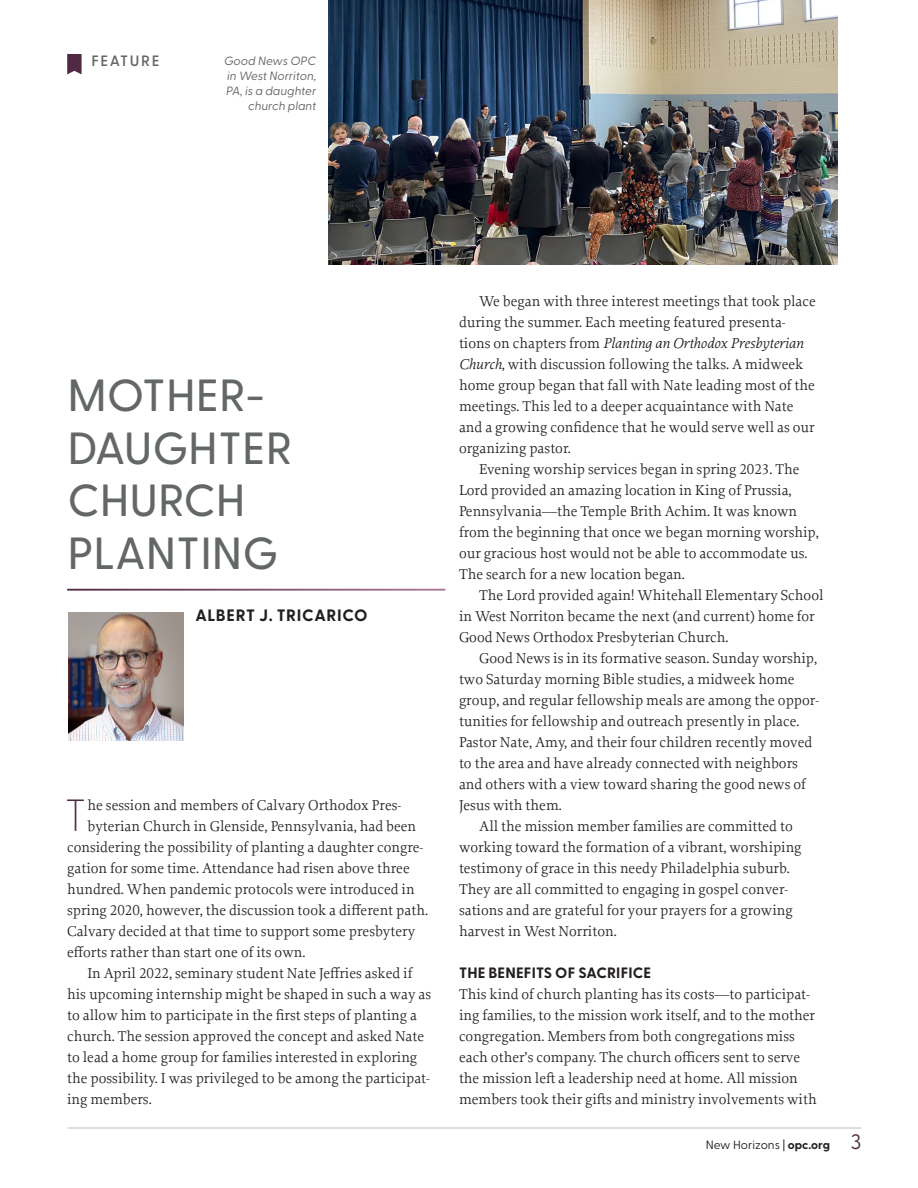
<style>
.page{position:relative;width:918px;height:1188px;background:#fff}
.page>*{position:absolute;margin:0;border:0;box-sizing:border-box;transform-origin:0 0}
.Title_-_Article{font:500 45px/52.5px "Greycliff CF";color:#646768}
.Main_-_First{font:100 45px "Greycliff CF";color:#502a42}
.Main_-_Author{font:700 16.5px "Greycliff CF";letter-spacing:.035em;color:#231f20}
.Main_Style{font:15px/21px "Proforma";color:#231f20}
.Main_-_First-2{font:15px "Proforma";color:#231f20}
.Main_-_First_para_after_subhead{font:15px/21px "Proforma";color:#231f20}
.Main_-_Subhead{font:700 15px "Greycliff CF";letter-spacing:.01em;color:#231f20}
.Feature_-_Eyebrow{font:600 15px "Greycliff CF";letter-spacing:.11em;color:#646768}
.Photo_Caption{font:italic 12px/15px "Greycliff CF";color:#636366;text-align:right}
.Folio{font:12px "Greycliff CF";color:#231f20}
.s1{font-style:italic}
.s2{font-weight:700}
.s3{font-size:21px;color:#502a42}
</style>
<div class="page">
<hr style="left:68px;top:1128px;width:793px;height:1px;background:#bcbdc0">
<img style="left:68px;top:612px;width:116px;height:128px">
<svg style="left:67px;top:54px;width:15px;height:20px"></svg>
<img style="left:328px;top:0;width:509px;height:265px">
<p class="Feature_-_Eyebrow" style="left:91px;top:50px;width:70px">FEATURE</p>
<p class="Photo_Caption" style="left:224px;top:52px;width:94px">Good News OPC in West Norriton,<br>PA, is a daughter church plant</p>
<p class="Title_-_Article" style="left:67px;top:366px;width:226px">MOTHER-<br>DAUGHTER<br>CHURCH<br>PLANTING</p>
<p class="Main_-_Author" style="left:195px;top:603px;width:174px">ALBERT J. TRICARICO</p>
<p class="Main_-_First" style="left:64px;top:782px;width:25px">T</p>
<p class="Main_-_First-2" style="left:87px;top:796px;width:315px">he session and members of Calvary Orthodox Pres-</p>
<p class="Main_-_First-2" style="left:87px;top:817px;width:330px">byterian Church in Glenside, Pennsylvania, had been</p>
<p class="Main_-_First-2" style="left:67px;top:838px;width:358px">considering the possibility of planting a daughter congre-</p>
<p class="Main_-_First-2" style="left:67px;top:859px;width:344px">gation for some time. Attendance had risen above three</p>
<p class="Main_-_First-2" style="left:67px;top:880px;width:349px">hundred. When pandemic protocols were introduced in</p>
<p class="Main_-_First-2" style="left:67px;top:901px;width:362px">spring 2020, however, the discussion took a different path.</p>
<p class="Main_-_First-2" style="left:67px;top:922px;width:350px">Calvary decided at that time to support some presbytery</p>
<p class="Main_-_First-2" style="left:67px;top:943px;width:240px">efforts rather than start one of its own.</p>
<p class="Main_Style" style="left:67px;top:962px;width:366px;text-indent:20px">In April 2022, seminary student Nate Jeffries asked if his upcoming internship might be shaped in such a way as to allow him to participate in the first steps of planting a church. The session approved the concept and asked Nate to lead a home group for families interested in exploring the possibility. I was privileged to be among the participat&shy;ing members.</p>
<p class="Main_Style" style="left:459px;top:290px;width:358px;text-indent:20px">We began with three interest meetings that took place during the summer. Each meeting featured presenta&shy;tions on chapters from <span class="s1">Planting an Orthodox Presbyterian Church</span>, with discussion following the talks. A midweek home group began that fall with Nate leading most of the meetings. This led to a deeper acquaintance with Nate and a growing confidence that he would serve well as our organizing pastor.</p>
<p class="Main_Style" style="left:459px;top:458px;width:361px;text-indent:20px">Evening worship services began in spring 2023. The Lord provided an amazing location in King of Prussia, Pennsylvania—the Temple Brith Achim. It was known from the beginning that once we began morning worship, our gracious host would not be able to accommodate us.<br>The search for a new location began.</p>
<p class="Main_Style" style="left:459px;top:584px;width:366px;text-indent:20px">The Lord provided again! Whitehall Elementary School in West Norriton became the next (and current) home for<br>Good News Orthodox Presbyterian Church.</p>
<p class="Main_Style" style="left:459px;top:647px;width:362px;text-indent:20px">Good News is in its formative season. Sunday worship, two Saturday morning Bible studies, a midweek home group, and regular fellowship meals are among the oppor&shy;tunities for fellowship and outreach presently in place.<br>Pastor Nate, Amy, and their four children recently moved to the area and have already connected with neighbors and others with a view toward sharing the good news of Jesus with them.</p>
<p class="Main_Style" style="left:459px;top:815px;width:344px;text-indent:20px">All the mission member families are committed to working toward the formation of a vibrant, worshiping testimony of grace in this needy Philadelphia suburb.<br>They are all committed to engaging in gospel conver&shy;sations and are grateful for your prayers for a growing harvest in West Norriton.</p>
<p class="Main_-_Subhead" style="left:459px;top:961px;width:194px">THE BENEFITS OF SACRIFICE</p>
<p class="Main_-_First_para_after_subhead" style="left:459px;top:983px;width:359px">This kind of church planting has its costs—to participat&shy;ing families, to the mission work itself, and to the mother congregation. Members from both congregations miss each other’s company. The church officers sent to serve the mission left a leadership need at home. All mission members took their gifts and ministry involvements with</p>
<p class="Folio" style="left:706px;top:1135px;width:157px">New Horizons | <span class="s2">opc.org</span> <span class="s3">3</span></p>
</div>
